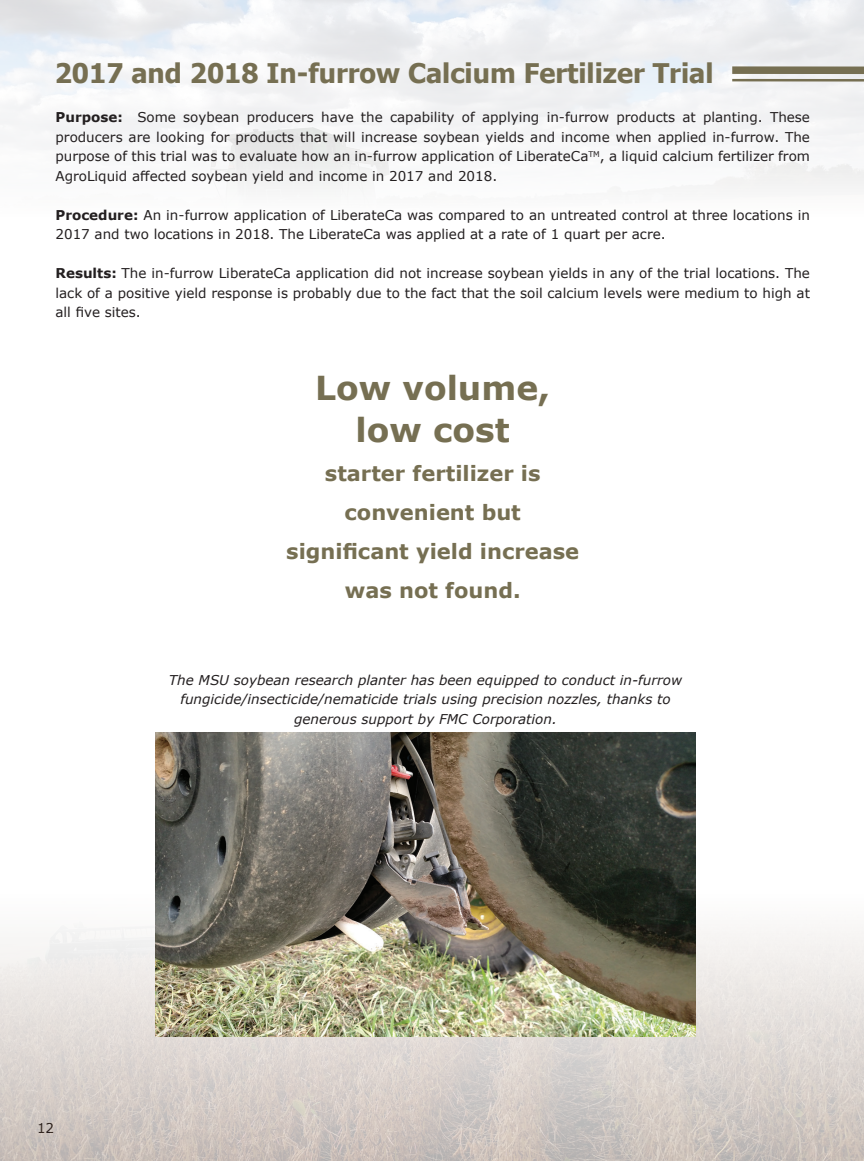
<style>
.page{position:relative;width:864px;height:1161px;background:#fff}
.page>*{position:absolute;margin:0;border:0;box-sizing:border-box;transform-origin:0 0}
.t1{font:700 33px/42px "Verdana";color:#766f52;text-align:center}
.t2{font:700 27px "Tahoma";color:#766f52}
.t3{font:700 21px/39px "Verdana";color:#766f52;text-align:center}
.t4{font:13.5px/19.5px "Verdana";color:#231f20;text-align:justify}
.t5{font:italic 13.5px/19.5px "Verdana";color:#231f20;text-align:center}
.s1{font-weight:700}
</style>
<div class="page">
<div style="left:732px;top:66px;width:132px;height:8px;background:#766f52"></div>
<hr style="left:732px;top:79px;width:132px;height:3px;background:#766f52">
<img style="left:0;top:892px;width:864px;height:269px">
<img style="left:156px;top:733px;width:540px;height:303px">
<h2 class="t2" style="left:55px;top:54px;width:660px">2017 and 2018 In-furrow Calcium Fertilizer Trial</h2>
<p class="t4" style="left:55px;top:108px;width:756px"><span class="s1">Purpose:</span> Some soybean producers have the capability of applying in-furrow products at planting. These producers are looking for products that will increase soybean yields and income when applied in-furrow. The purpose of this trial was to evaluate how an in-furrow application of LiberateCa<sup>TM</sup>, a liquid calcium fertilizer from AgroLiquid affected soybean yield and income in 2017 and 2018.</p>
<p class="t4" style="left:55px;top:205px;width:756px"><span class="s1">Procedure:</span> An in-furrow application of LiberateCa was compared to an untreated control at three locations in<br>2017 and two locations in 2018. The LiberateCa was applied at a rate of 1 quart per acre.</p>
<p class="t4" style="left:55px;top:264px;width:756px"><span class="s1">Results:</span> The in-furrow LiberateCa application did not increase soybean yields in any of the trial locations. The lack of a positive yield response is probably due to the fact that the soil calcium levels were medium to high at all five sites.</p>
<h1 class="t1" style="left:315px;top:366px;width:236px">Low volume, low cost</h1>
<h3 class="t3" style="left:286px;top:453px;width:294px">starter fertilizer is convenient but significant yield increase was not found.</h3>
<p class="t5" style="left:169px;top:670px;width:515px">The MSU soybean research planter has been equipped to conduct in-furrow fungicide/insecticide/nematicide trials using precision nozzles, thanks to generous support by FMC Corporation.</p>
<p class="t4" style="left:37px;top:1118px;width:19px">12</p>
</div>
